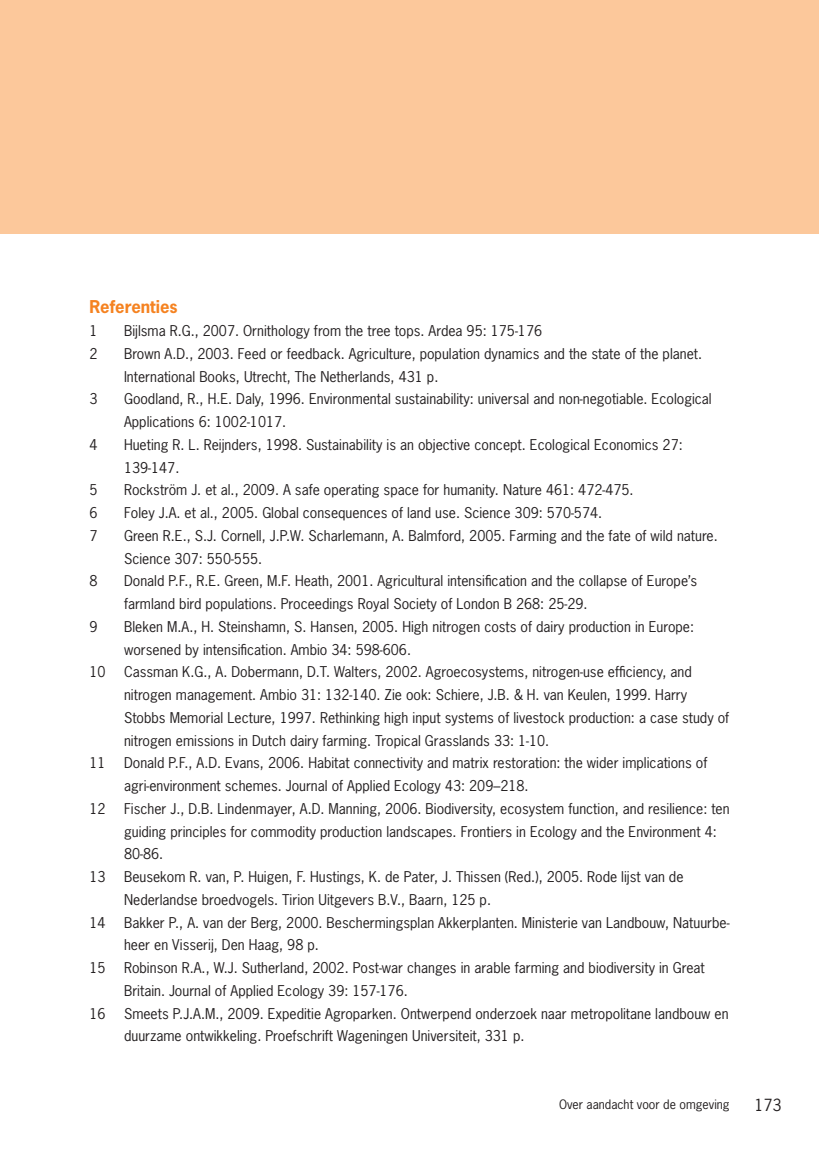
<style>
.page{position:relative;width:819px;height:1166px;background:#fff}
.page>*{position:absolute;margin:0;border:0;box-sizing:border-box;transform-origin:0 0}
.t1{font:700 16.62px "News Gothic Std";color:#f58220}
.t2{font:15.75px "News Gothic Std";color:#231f20}
.t3{font:14px/22.8px "News Gothic Std";color:#231f20}
.t4{font:12.25px "News Gothic Std";color:#231f20}
</style>
<div class="page">
<div style="left:0;top:0;width:819px;height:234px;background:#fcc89b"></div>
<p class="t1" style="left:89px;top:296px;width:90px">Referenties</p>
<p class="t3" style="left:89px;top:319px;width:10px">1</p>
<p class="t3" style="left:124px;top:319px;width:419px">Bijlsma R.G., 2007. Ornithology from the tree tops. Ardea 95: 175-176</p>
<p class="t3" style="left:89px;top:342px;width:10px">2</p>
<p class="t3" style="left:124px;top:342px;width:579px">Brown A.D., 2003. Feed or feedback. Agriculture, population dynamics and the state of the planet.<br>International Books, Utrecht, The Netherlands, 431 p.</p>
<p class="t3" style="left:89px;top:387px;width:10px">3</p>
<p class="t3" style="left:124px;top:387px;width:589px">Goodland, R., H.E. Daly, 1996. Environmental sustainability: universal and non-negotiable. Ecological<br>Applications 6: 1002-1017.</p>
<p class="t3" style="left:89px;top:433px;width:10px">4</p>
<p class="t3" style="left:124px;top:433px;width:560px">Hueting R. L. Reijnders, 1998. Sustainability is an objective concept. Ecological Economics 27:<br>139-147.</p>
<p class="t3" style="left:89px;top:478px;width:10px">5</p>
<p class="t3" style="left:124px;top:478px;width:511px">Rockström J. et al., 2009. A safe operating space for humanity. Nature 461: 472-475.</p>
<p class="t3" style="left:89px;top:501px;width:10px">6</p>
<p class="t3" style="left:124px;top:501px;width:479px">Foley J.A. et al., 2005. Global consequences of land use. Science 309: 570-574.</p>
<p class="t3" style="left:89px;top:524px;width:10px">7</p>
<p class="t3" style="left:124px;top:524px;width:595px">Green R.E., S.J. Cornell, J.P.W. Scharlemann, A. Balmford, 2005. Farming and the fate of wild nature.<br>Science 307: 550-555.</p>
<p class="t3" style="left:89px;top:569px;width:10px">8</p>
<p class="t3" style="left:124px;top:569px;width:574px">Donald P.F., R.E. Green, M.F. Heath, 2001. Agricultural intensification and the collapse of Europe’s farmland bird populations. Proceedings Royal Society of London B 268: 25-29.</p>
<p class="t3" style="left:89px;top:615px;width:10px">9</p>
<p class="t3" style="left:124px;top:615px;width:571px">Bleken M.A., H. Steinshamn, S. Hansen, 2005. High nitrogen costs of dairy production in Europe: worsened by intensification. Ambio 34: 598-606.</p>
<p class="t3" style="left:89px;top:660px;width:18px">10</p>
<p class="t3" style="left:124px;top:660px;width:606px">Cassman K.G., A. Dobermann, D.T. Walters, 2002. Agroecosystems, nitrogen-use efficiency, and nitrogen management. Ambio 31: 132-140. Zie ook: Schiere, J.B. &amp; H. van Keulen, 1999. Harry Stobbs Memorial Lecture, 1997. Rethinking high input systems of livestock production: a case study of nitrogen emissions in Dutch dairy farming. Tropical Grasslands 33: 1-10.</p>
<p class="t3" style="left:89px;top:751px;width:18px">11</p>
<p class="t3" style="left:124px;top:751px;width:584px">Donald P.F., A.D. Evans, 2006. Habitat connectivity and matrix restoration: the wider implications of agri-environment schemes. Journal of Applied Ecology 43: 209–218.</p>
<p class="t3" style="left:89px;top:797px;width:18px">12</p>
<p class="t3" style="left:124px;top:797px;width:607px">Fischer J., D.B. Lindenmayer, A.D. Manning, 2006. Biodiversity, ecosystem function, and resilience: ten guiding principles for commodity production landscapes. Frontiers in Ecology and the Environment 4:<br>80-86.</p>
<p class="t3" style="left:89px;top:865px;width:18px">13</p>
<p class="t3" style="left:124px;top:865px;width:561px">Beusekom R. van, P. Huigen, F. Hustings, K. de Pater, J. Thissen (Red.), 2005. Rode lijst van de<br>Nederlandse broedvogels. Tirion Uitgevers B.V., Baarn, 125 p.</p>
<p class="t3" style="left:89px;top:911px;width:18px">14</p>
<p class="t3" style="left:124px;top:911px;width:607px">Bakker P., A. van der Berg, 2000. Beschermingsplan Akkerplanten. Ministerie van Landbouw, Natuurbe&shy;heer en Visserij, Den Haag, 98 p.</p>
<p class="t3" style="left:89px;top:956px;width:18px">15</p>
<p class="t3" style="left:124px;top:956px;width:582px">Robinson R.A., W.J. Sutherland, 2002. Post-war changes in arable farming and biodiversity in Great<br>Britain. Journal of Applied Ecology 39: 157-176.</p>
<p class="t3" style="left:89px;top:1002px;width:18px">16</p>
<p class="t3" style="left:124px;top:1002px;width:606px">Smeets P.J.A.M., 2009. Expeditie Agroparken. Ontwerpend onderzoek naar metropolitane landbouw en duurzame ontwikkeling. Proefschrift Wageningen Universiteit, 331 p.</p>
<p class="t4" style="left:559px;top:1096px;width:172px">Over aandacht voor de omgeving</p>
<p class="t2" style="left:754px;top:1095px;width:29px">173</p>
</div>
